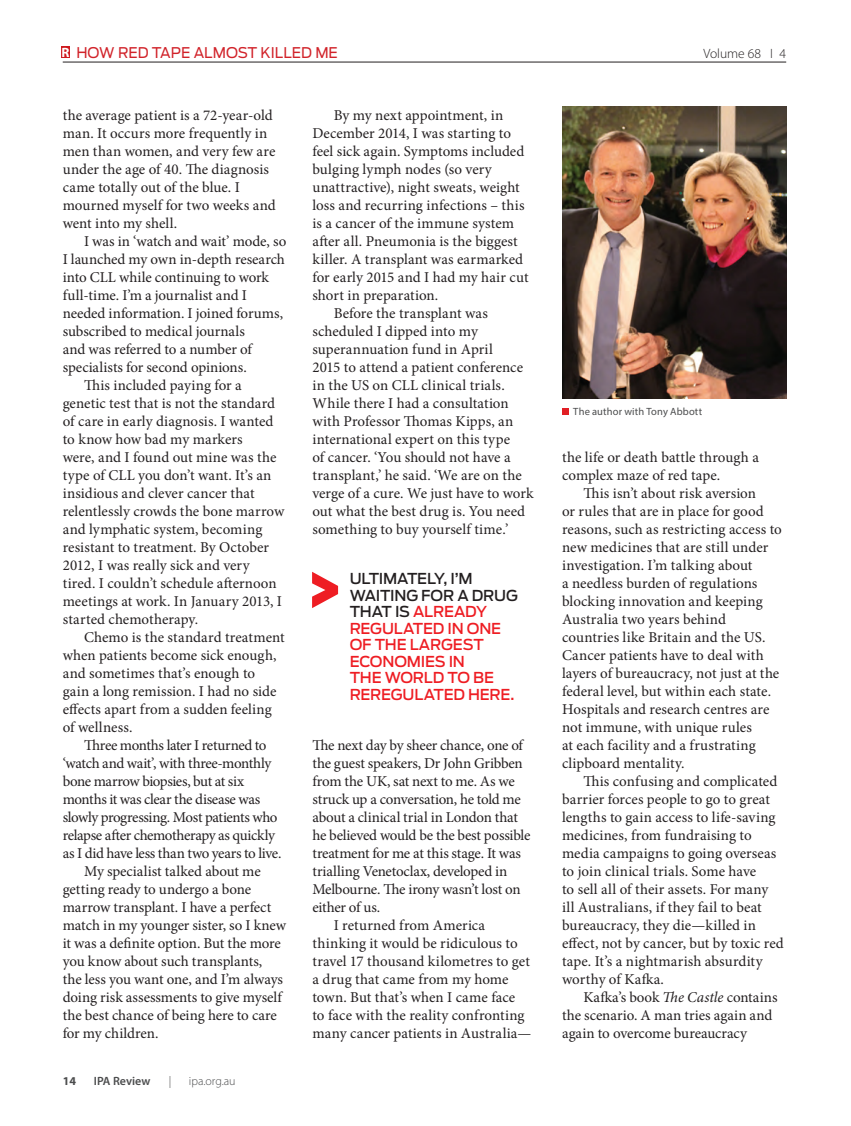
<style>
.page{position:relative;width:851px;height:1126px;background:#fff}
.page>*{position:absolute;margin:0;border:0;box-sizing:border-box;transform-origin:0 0}
.t1{font:900 63px "Antenna Cond";color:#ee1d23}
.t2{font:15px/18px "Minion Pro";color:#231f20}
.t3{font:15px "Minion Pro";letter-spacing:-.02em;color:#231f20}
.t4{font:500 15px/16.5px "Antenna";letter-spacing:-.015em;color:#ee1d23}
.t5{font:15px "Minion Pro";letter-spacing:-.025em;color:#231f20}
.t6{font:15px "Minion Pro";letter-spacing:-.03em;color:#231f20}
.t7{font:15px "Minion Pro";letter-spacing:-.035em;color:#231f20}
.t8{font:14.7px "Antenna";color:#d1232a}
.t9{font:300 13.5px "Myriad Pro";color:#231f20}
.t10{font:300 12px "Myriad Pro";color:#4b4c4d}
.t11{font:600 12px "Myriad Pro";color:#4b4c4d}
.t12{font:700 12px "Myriad Pro";color:#4b4c4d}
.t13{font:10.5px "Myriad Pro";letter-spacing:.015em;color:#4b4c4d}
.s1{font-family:"Myriad Pro";font-weight:700;font-size:13.5px;color:#fff}
.s2{color:#231f20}
.s3{font-style:italic}
</style>
<div class="page">
<hr style="left:63px;top:62px;width:723px;height:1px;background:#231f20">
<div style="left:61px;top:46px;width:9px;height:12px;background:#cf191d"></div>
<img style="left:562px;top:107px;width:224px;height:292px">
<div style="left:562px;top:408px;width:6px;height:7px;background:#e11f25"></div>
<p class="t8" style="left:61px;top:44px;width:278px"><span class="s1">R</span> HOW RED TAPE ALMOST KILLED ME</p>
<p class="t9" style="left:703px;top:45px;width:84px">Volume 68 I 4</p>
<p class="t2" style="left:63px;top:106px;width:214px">the average patient is a 72-year-old man. It occurs more frequently in men than women, and very few are under the age of 40. The diagnosis came totally out of the blue. I mourned myself for two weeks and went into my shell.</p>
<p class="t2" style="left:84px;top:232px;width:204px">I was in ‘watch and wait’ mode, so</p>
<p class="t2" style="left:63px;top:250px;width:224px">I launched my own in-depth research</p>
<p class="t2" style="left:63px;top:268px;width:208px">into CLL while continuing to work</p>
<p class="t2" style="left:63px;top:286px;width:185px">full-time. I’m a journalist and I</p>
<p class="t2" style="left:63px;top:304px;width:222px">needed information. I joined forums,</p>
<p class="t2" style="left:63px;top:322px;width:183px">subscribed to medical journals</p>
<p class="t2" style="left:63px;top:340px;width:191px">and was referred to a number of</p>
<p class="t2" style="left:63px;top:358px;width:185px">specialists for second opinions.</p>
<p class="t2" style="left:84px;top:376px;width:159px">This included paying for a</p>
<p class="t2" style="left:63px;top:394px;width:214px">genetic test that is not the standard</p>
<p class="t2" style="left:63px;top:412px;width:212px">of care in early diagnosis. I wanted</p>
<p class="t2" style="left:63px;top:430px;width:181px">to know how bad my markers</p>
<p class="t2" style="left:63px;top:448px;width:215px">were, and I found out mine was the</p>
<p class="t2" style="left:63px;top:466px;width:210px">type of CLL you don’t want. It’s an</p>
<p class="t2" style="left:63px;top:484px;width:192px">insidious and clever cancer that</p>
<p class="t2" style="left:63px;top:502px;width:223px">relentlessly crowds the bone marrow</p>
<p class="t2" style="left:63px;top:520px;width:201px">and lymphatic system, becoming</p>
<p class="t2" style="left:63px;top:538px;width:208px">resistant to treatment. By October</p>
<p class="t2" style="left:63px;top:556px;width:188px">2012, I was really sick and very</p>
<p class="t2" style="left:63px;top:574px;width:215px">tired. I couldn’t schedule afternoon</p>
<p class="t2" style="left:63px;top:592px;width:221px">meetings at work. In January 2013, I</p>
<p class="t2" style="left:63px;top:610px;width:137px">started chemotherapy.</p>
<p class="t2" style="left:84px;top:628px;width:201px">Chemo is the standard treatment</p>
<p class="t2" style="left:63px;top:646px;width:215px">when patients become sick enough,</p>
<p class="t2" style="left:63px;top:664px;width:194px">and sometimes that’s enough to</p>
<p class="t2" style="left:63px;top:682px;width:215px">gain a long remission. I had no side</p>
<p class="t2" style="left:63px;top:700px;width:210px">effects apart from a sudden feeling</p>
<p class="t2" style="left:63px;top:718px;width:71px">of wellness.</p>
<p class="t3" style="left:84px;top:735px;width:184px">Three months later I returned to</p>
<p class="t5" style="left:63px;top:753px;width:210px">‘watch and wait’, with three-monthly</p>
<p class="t7" style="left:63px;top:771px;width:183px">bone marrow biopsies, but at six</p>
<p class="t3" style="left:63px;top:789px;width:199px">months it was clear the disease was</p>
<p class="t6" style="left:63px;top:807px;width:216px">slowly progressing. Most patients who</p>
<p class="t6" style="left:63px;top:825px;width:214px">relapse after chemotherapy as quickly</p>
<p class="t5" style="left:63px;top:843px;width:220px">as I did have less than two years to live.</p>
<p class="t2" style="left:84px;top:862px;width:178px">My specialist talked about me</p>
<p class="t2" style="left:63px;top:880px;width:190px">getting ready to undergo a bone</p>
<p class="t2" style="left:63px;top:898px;width:209px">marrow transplant. I have a perfect</p>
<p class="t2" style="left:63px;top:916px;width:225px">match in my younger sister, so I knew</p>
<p class="t2" style="left:63px;top:934px;width:220px">it was a definite option. But the more</p>
<p class="t2" style="left:63px;top:952px;width:201px">you know about such transplants,</p>
<p class="t2" style="left:63px;top:970px;width:222px">the less you want one, and I’m always</p>
<p class="t2" style="left:63px;top:988px;width:220px">doing risk assessments to give myself</p>
<p class="t2" style="left:63px;top:1006px;width:216px">the best chance of being here to care</p>
<p class="t2" style="left:63px;top:1024px;width:97px">for my children.</p>
<p class="t12" style="left:63px;top:1074px;width:15px">14</p>
<p class="t11" style="left:94px;top:1074px;width:58px">IPA Review</p>
<p class="t10" style="left:169px;top:1074px;width:4px">|</p>
<p class="t10" style="left:189px;top:1074px;width:48px">ipa.org.au</p>
<p class="t2" style="left:333px;top:106px;width:171px">By my next appointment, in</p>
<p class="t2" style="left:312px;top:124px;width:200px">December 2014, I was starting to</p>
<p class="t2" style="left:312px;top:142px;width:213px">feel sick again. Symptoms included</p>
<p class="t2" style="left:312px;top:160px;width:181px">bulging lymph nodes (so very</p>
<p class="t2" style="left:312px;top:178px;width:208px">unattractive), night sweats, weight</p>
<p class="t2" style="left:312px;top:196px;width:213px">loss and recurring infections – this</p>
<p class="t2" style="left:312px;top:214px;width:203px">is a cancer of the immune system</p>
<p class="t2" style="left:312px;top:232px;width:206px">after all. Pneumonia is the biggest</p>
<p class="t2" style="left:312px;top:250px;width:212px">killer. A transplant was earmarked</p>
<p class="t2" style="left:312px;top:268px;width:216px">for early 2015 and I had my hair cut</p>
<p class="t2" style="left:312px;top:286px;width:127px">short in preparation.</p>
<p class="t2" style="left:333px;top:304px;width:156px">Before the transplant was</p>
<p class="t2" style="left:312px;top:322px;width:167px">scheduled I dipped into my</p>
<p class="t2" style="left:312px;top:340px;width:182px">superannuation fund in April</p>
<p class="t2" style="left:312px;top:358px;width:212px">2015 to attend a patient conference</p>
<p class="t2" style="left:312px;top:376px;width:194px">in the US on CLL clinical trials.</p>
<p class="t2" style="left:312px;top:394px;width:198px">While there I had a consultation</p>
<p class="t2" style="left:312px;top:412px;width:202px">with Professor Thomas Kipps, an</p>
<p class="t2" style="left:312px;top:430px;width:199px">international expert on this type</p>
<p class="t2" style="left:312px;top:448px;width:200px">of cancer. ‘You should not have a</p>
<p class="t2" style="left:312px;top:466px;width:211px">transplant,’ he said. ‘We are on the</p>
<p class="t2" style="left:312px;top:484px;width:222px">verge of a cure. We just have to work</p>
<p class="t2" style="left:312px;top:502px;width:214px">out what the best drug is. You need</p>
<p class="t2" style="left:312px;top:520px;width:197px">something to buy yourself time.’</p>
<h1 class="t1" style="left:304px;top:551px;width:42px">&gt;</h1>
<p class="t4" style="left:349px;top:571px;width:170px"><span class="s2">ULTIMATELY, I’M<br>WAITING FOR A DRUG<br>THAT IS</span> ALREADY<br>REGULATED IN ONE<br>OF THE LARGEST<br>ECONOMIES IN<br>THE WORLD TO BE<br>REREGULATED HERE.</p>
<p class="t3" style="left:312px;top:735px;width:212px">The next day by sheer chance, one of</p>
<p class="t2" style="left:312px;top:754px;width:212px">the guest speakers, Dr John Gribben</p>
<p class="t3" style="left:312px;top:771px;width:204px">from the UK, sat next to me. As we</p>
<p class="t5" style="left:312px;top:789px;width:210px">struck up a conversation, he told me</p>
<p class="t2" style="left:312px;top:808px;width:206px">about a clinical trial in London that</p>
<p class="t2" style="left:312px;top:826px;width:219px">he believed would be the best possible</p>
<p class="t3" style="left:312px;top:843px;width:210px">treatment for me at this stage. It was</p>
<p class="t2" style="left:312px;top:862px;width:196px">trialling Venetoclax, developed in</p>
<p class="t3" style="left:312px;top:879px;width:209px">Melbourne. The irony wasn’t lost on</p>
<p class="t3" style="left:312px;top:897px;width:69px">either of us.</p>
<p class="t2" style="left:333px;top:916px;width:153px">I returned from America</p>
<p class="t2" style="left:312px;top:934px;width:207px">thinking it would be ridiculous to</p>
<p class="t2" style="left:312px;top:952px;width:218px">travel 17 thousand kilometres to get</p>
<p class="t2" style="left:312px;top:970px;width:197px">a drug that came from my home</p>
<p class="t2" style="left:312px;top:988px;width:204px">town. But that’s when I came face</p>
<p class="t2" style="left:312px;top:1006px;width:214px">to face with the reality confronting</p>
<p class="t2" style="left:312px;top:1024px;width:220px">many cancer patients in Australia—</p>
<p class="t13" style="left:573px;top:405px;width:130px">The author with Tony Abbott</p>
<p class="t2" style="left:562px;top:448px;width:198px">the life or death battle through a complex maze of red tape.</p>
<p class="t2" style="left:562px;top:484px;width:221px;text-indent:21px">This isn’t about risk aversion<br>or rules that are in place for good reasons, such as restricting access to new medicines that are still under investigation. I’m talking about<br>a needless burden of regulations blocking innovation and keeping Australia two years behind countries like Britain and the US.<br>Cancer patients have to deal with layers of bureaucracy, not just at the federal level, but within each state.<br>Hospitals and research centres are not immune, with unique rules<br>at each facility and a frustrating clipboard mentality.</p>
<p class="t2" style="left:562px;top:772px;width:223px;text-indent:21px">This confusing and complicated barrier forces people to go to great lengths to gain access to life-saving medicines, from fundraising to media campaigns to going overseas to join clinical trials. Some have<br>to sell all of their assets. For many ill Australians, if they fail to beat bureaucracy, they die—killed in effect, not by cancer, but by toxic red tape. It’s a nightmarish absurdity worthy of Kafka.</p>
<p class="t2" style="left:562px;top:988px;width:217px;text-indent:21px">Kafka’s book <span class="s3">The Castle</span> contains the scenario. A man tries again and again to overcome bureaucracy</p>
</div>
